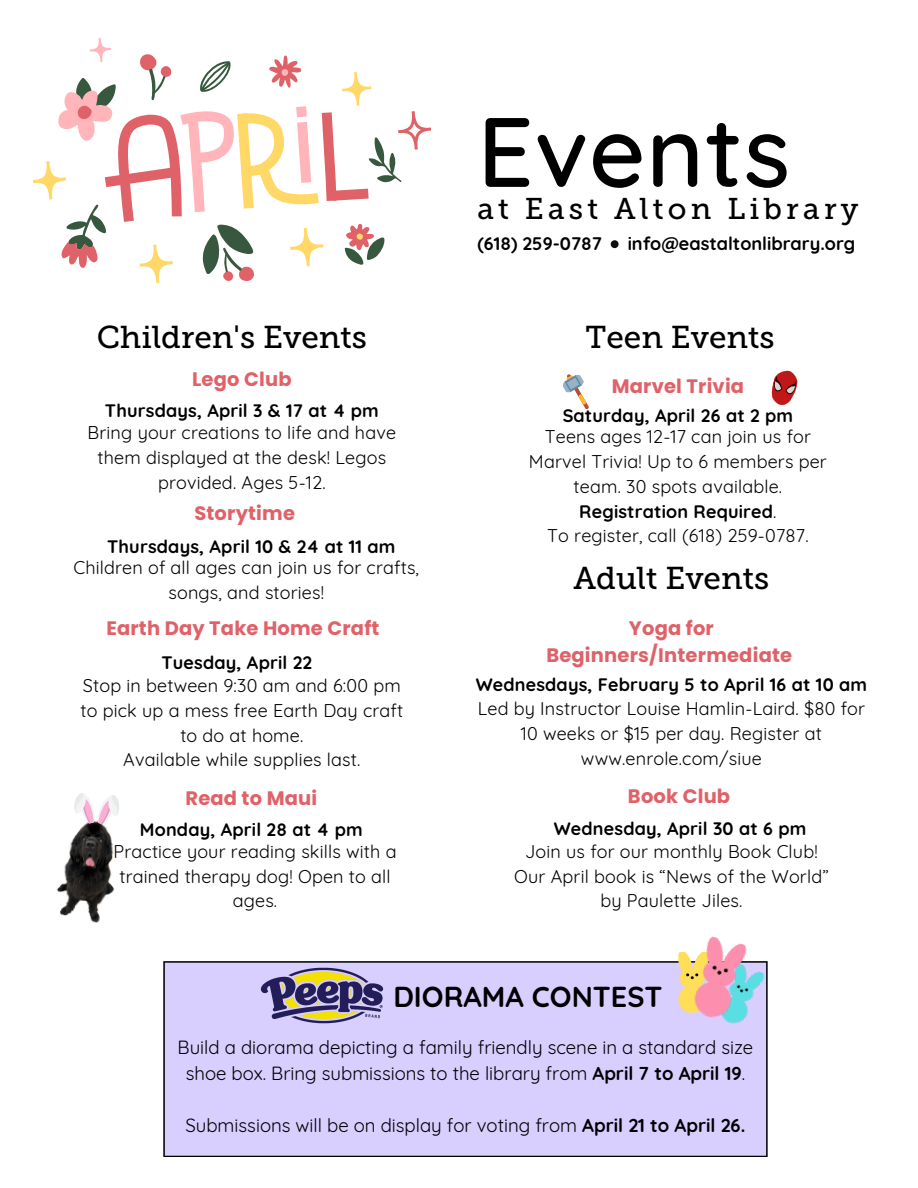
<style>
.page{position:relative;width:918px;height:1188px;background:#fff}
.page>*{position:absolute;margin:0;border:0;box-sizing:border-box;transform-origin:0 0}
.t1{font:500 98.25px "Quicksand";letter-spacing:.01em;color:#000}
.t2{font:31.5px "Museo Slab 500";color:#000}
.t3{font:29.85px "Museo Slab 500";letter-spacing:.14em;color:#000}
.t4{font:700 28.8px "Quicksand";color:#000}
.t5{font:700 19.5px/27px "Poppins";letter-spacing:.01em;color:#e06269;text-align:center}
.t6{font:18.6px/25.8px "Quicksand";color:#000;text-align:center}
.t7{font:700 18.15px "Quicksand";color:#000}
.t8{font:18px/24.8px "Quicksand";letter-spacing:.01em;color:#000;text-align:center}
.t9{font:700 18px "Quicksand";letter-spacing:.01em;color:#000}
.s1{font-weight:400}
.s2{font-weight:700}
</style>
<div class="page">
<svg style="left:611px;top:240px;width:8px;height:8px"></svg>
<svg style="left:33px;top:38px;width:398px;height:245px"></svg>
<div style="left:163px;top:961px;width:605px;height:196px;background:#d9cfff"></div>
<img style="left:259px;top:963px;width:125px;height:65px">
<img style="left:716px;top:963px;width:49px;height:65px">
<img style="left:678px;top:952px;width:11px;height:61px">
<img style="left:689px;top:936px;width:60px;height:86px">
<svg style="left:562px;top:374px;width:27px;height:35px"></svg>
<svg style="left:771px;top:370px;width:27px;height:35px"></svg>
<img style="left:56px;top:825px;width:59px;height:98px">
<svg style="left:74px;top:793px;width:45px;height:32px"></svg>
<h1 class="t1" style="left:477px;top:89px;width:315px">Events</h1>
<h3 class="t3" style="left:477px;top:191px;width:383px">at East Alton Library</h3>
<p class="t2" style="left:97px;top:318px;width:272px">Children's Events</p>
<p class="t5" style="left:192px;top:365px;width:101px">Lego Club</p>
<p class="t9" style="left:105px;top:399px;width:275px">Thursdays, April 3 &amp; 17 at 4 pm</p>
<h4 class="t8" style="left:88px;top:420px;width:310px">Bring your creations to life and have them displayed at the desk! Legos provided. Ages 5-12.</h4>
<p class="t5" style="left:194px;top:500px;width:102px">Storytime</p>
<h4 class="t9" style="left:107px;top:535px;width:290px">Thursdays, April 10 &amp; 24 at 11 am</h4>
<p class="t8" style="left:73px;top:555px;width:347px">Children of all ages can join us for crafts, songs, and stories!</p>
<h3 class="t5" style="left:106px;top:615px;width:275px">Earth Day Take Home Craft</h3>
<h4 class="t9" style="left:161px;top:651px;width:152px">Tuesday, April 22</h4>
<h4 class="t8" style="left:81px;top:673px;width:324px">Stop in between 9:30 am and 6:00 pm to pick up a mess free Earth Day craft to do at home.<br>Available while supplies last.</h4>
<p class="t5" style="left:185px;top:785px;width:133px">Read to Maui</p>
<h3 class="t9" style="left:140px;top:818px;width:224px">Monday, April 28 at 4 pm</h3>
<p class="t8" style="left:114px;top:839px;width:284px">Practice your reading skills with a trained therapy dog! Open to all ages.</p>
<p class="t7" style="left:477px;top:231px;width:126px">(618) 259-0787</p>
<p class="t7" style="left:628px;top:231px;width:229px">info@eastaltonlibrary.org</p>
<h4 class="t2" style="left:585px;top:318px;width:191px">Teen Events</h4>
<h4 class="t5" style="left:612px;top:373px;width:134px">Marvel Trivia</h4>
<h4 class="t9" style="left:563px;top:404px;width:232px">Saturday, April 26 at 2 pm</h4>
<p class="t8" style="left:529px;top:424px;width:299px">Teens ages 12-17 can join us for<br>Marvel Trivia! Up to 6 members per team. 30 spots available.</p>
<h4 class="t9" style="left:579px;top:500px;width:199px">Registration Required<span class="s1">.</span></h4>
<h4 class="t8" style="left:547px;top:523px;width:263px">To register, call (618) 259-0787.</h4>
<h4 class="t2" style="left:574px;top:560px;width:197px">Adult Events</h4>
<h4 class="t5" style="left:546px;top:615px;width:247px">Yoga for<br>Beginners/Intermediate</h4>
<p class="t9" style="left:476px;top:673px;width:393px">Wednesdays, February 5 to April 16 at 10 am</p>
<p class="t8" style="left:478px;top:696px;width:389px">Led by Instructor Louise Hamlin-Laird. $80 for<br>10 weeks or $15 per day. Register at www.enrole.com/siue</p>
<h4 class="t5" style="left:628px;top:783px;width:104px">Book Club</h4>
<p class="t9" style="left:554px;top:817px;width:254px">Wednesday, April 30 at 6 pm</p>
<h4 class="t8" style="left:514px;top:839px;width:316px">Join us for our monthly Book Club!<br>Our April book is “News of the World” by Paulette Jiles.</h4>
<h4 class="t4" style="left:393px;top:978px;width:271px">DIORAMA CONTEST</h4>
<p class="t6" style="left:178px;top:1035px;width:577px">Build a diorama depicting a family friendly scene in a standard size shoe box. Bring submissions to the library from <span class="s2">April 7 to April 19</span>.</p>
<h3 class="t6" style="left:185px;top:1112px;width:562px">Submissions will be on display for voting from <span class="s2">April 21 to April 26.</span></h3>
</div>
